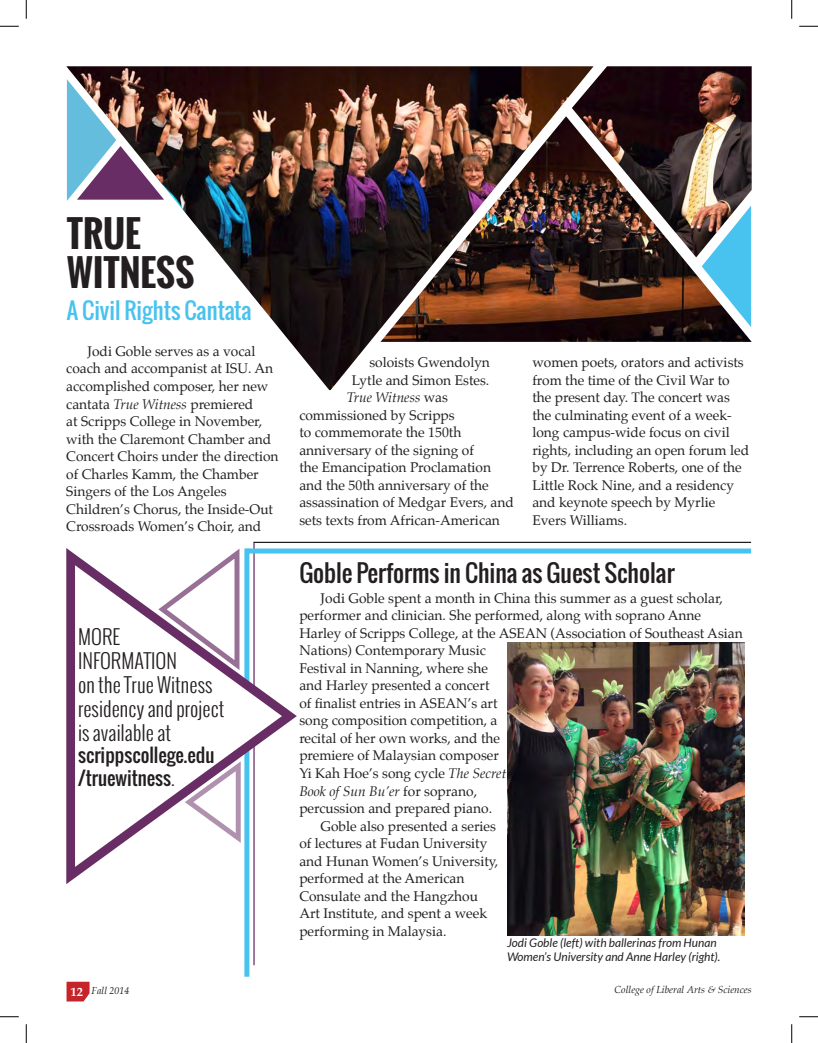
<style>
.page{position:relative;width:818px;height:1043px;background:#fff}
.page>*{position:absolute;margin:0;border:0;box-sizing:border-box;transform-origin:0 0}
.t1{font:700 36.25px/39.2px "Oswald";color:#231f20}
.t2{font:23.75px "Oswald";color:#231f20}
.t3{font:22.5px "Oswald";color:#48c2ee}
.t4{font:300 20px/24px "Oswald";color:#231f20}
.t5{font:18.75px/22.5px "Oswald";color:#231f20}
.t6{font:13.75px/17.5px "Palatino";color:#231f20}
.t7{font:italic 13.75px "Palatino";color:#231f20}
.t8{font:italic 11.88px/14.2px "Lato";color:#231f20}
.t9{font:italic 10px "Palatino";color:#231f20}
.s1{font-style:italic}
.s2{font-style:normal}
.s3{font-weight:300}
.s4{font-weight:700;font-style:normal;font-size:12.5px;color:#fff}
</style>
<div class="page">
<svg style="left:67px;top:981px;width:22px;height:20px"></svg>
<hr style="left:253px;top:543px;width:2px;height:422px;background:#672d64">
<div style="left:244px;top:548px;width:5px;height:428px;background:#48c2ee"></div>
<svg style="left:66px;top:541px;width:235px;height:351px"></svg>
<img style="left:66px;top:66px;width:506px;height:325px">
<img style="left:380px;top:116px;width:371px;height:226px">
<img style="left:572px;top:66px;width:179px;height:191px">
<svg style="left:701px;top:206px;width:50px;height:121px"></svg>
<img style="left:67px;top:79px;width:97px;height:122px">
<div style="left:246px;top:548px;width:505px;height:5px;background:#48c2ee"></div>
<hr style="left:253px;top:542px;width:498px;height:1px;background:#231f20">
<img style="left:507px;top:643px;width:237px;height:292px">
<svg style="left:157px;top:547px;width:84px;height:124px"></svg>
<svg style="left:183px;top:760px;width:59px;height:84px"></svg>
<svg style="left:0;top:25px;width:19px;height:2px"></svg>
<svg style="left:799px;top:25px;width:19px;height:2px"></svg>
<svg style="left:0;top:1016px;width:19px;height:1px"></svg>
<svg style="left:799px;top:1016px;width:19px;height:1px"></svg>
<svg style="left:25px;top:0;width:2px;height:19px"></svg>
<svg style="left:25px;top:1024px;width:2px;height:18px"></svg>
<svg style="left:791px;top:0;width:1px;height:19px"></svg>
<svg style="left:791px;top:1024px;width:1px;height:18px"></svg>
<h1 class="t1" style="left:67px;top:213px;width:129px">TRUE<br>WITNESS</h1>
<h3 class="t3" style="left:67px;top:293px;width:186px">A Civil Rights Cantata</h3>
<p class="t6" style="left:66px;top:342px;width:214px;text-indent:21px">Jodi Goble serves as a vocal coach and accompanist at ISU. An accomplished composer, her new cantata <span class="s1">True Witness</span> premiered<br>at Scripps College in November, with the Claremont Chamber and<br>Concert Choirs under the direction of Charles Kamm, the Chamber<br>Singers of the Los Angeles<br>Children’s Chorus, the Inside-Out<br>Crossroads Women’s Choir, and</p>
<p class="t6" style="left:369px;top:354px;width:122px">soloists Gwendolyn</p>
<p class="t6" style="left:352px;top:371px;width:139px">Lytle and Simon Estes.</p>
<p class="t7" style="left:347px;top:387px;width:103px">True Witness <span class="s2">was</span></p>
<p class="t6" style="left:299px;top:406px;width:157px">commissioned by Scripps</p>
<p class="t6" style="left:299px;top:424px;width:163px">to commemorate the 150th</p>
<p class="t6" style="left:299px;top:441px;width:176px">anniversary of the signing of</p>
<p class="t6" style="left:299px;top:459px;width:193px">the Emancipation Proclamation</p>
<p class="t6" style="left:299px;top:476px;width:191px">and the 50th anniversary of the</p>
<p class="t6" style="left:299px;top:494px;width:216px">assassination of Medgar Evers, and</p>
<p class="t6" style="left:299px;top:511px;width:202px">sets texts from African-American</p>
<p class="t6" style="left:532px;top:354px;width:218px">women poets, orators and activists from the time of the Civil War to the present day. The concert was the culminating event of a week&shy;long campus-wide focus on civil rights, including an open forum led by Dr. Terrence Roberts, one of the<br>Little Rock Nine, and a residency and keynote speech by Myrlie<br>Evers Williams.</p>
<h3 class="t4" style="left:78px;top:624px;width:148px">MORE<br>INFORMATION<br>on the True Witness residency and project is available at</h3>
<h3 class="t5" style="left:78px;top:744px;width:138px">scrippscollege.edu /truewitness<span class="s3">.</span></h3>
<h2 class="t2" style="left:299px;top:555px;width:376px">Goble Performs in China as Guest Scholar</h2>
<p class="t6" style="left:320px;top:589px;width:404px">Jodi Goble spent a month in China this summer as a guest scholar,</p>
<p class="t6" style="left:299px;top:607px;width:403px">performer and clinician. She performed, along with soprano Anne</p>
<p class="t6" style="left:299px;top:624px;width:445px">Harley of Scripps College, at the ASEAN (Association of Southeast Asian</p>
<p class="t6" style="left:299px;top:642px;width:188px">Nations) Contemporary Music</p>
<p class="t6" style="left:299px;top:659px;width:190px">Festival in Nanning, where she</p>
<p class="t6" style="left:299px;top:677px;width:192px">and Harley presented a concert</p>
<p class="t6" style="left:299px;top:694px;width:200px">of finalist entries in ASEAN’s art</p>
<p class="t6" style="left:299px;top:712px;width:200px">song composition competition, a</p>
<p class="t6" style="left:299px;top:729px;width:202px">recital of her own works, and the</p>
<p class="t6" style="left:299px;top:747px;width:201px">premiere of Malaysian composer</p>
<p class="t6" style="left:299px;top:764px;width:208px">Yi Kah Hoe’s song cycle <span class="s1">The Secret</span></p>
<p class="t7" style="left:299px;top:780px;width:179px">Book of Sun Bu’er <span class="s2">for soprano,</span></p>
<p class="t6" style="left:299px;top:799px;width:194px">percussion and prepared piano.</p>
<p class="t6" style="left:320px;top:817px;width:177px">Goble also presented a series</p>
<p class="t6" style="left:299px;top:834px;width:189px">of lectures at Fudan University</p>
<p class="t6" style="left:299px;top:852px;width:200px">and Hunan Women’s University,</p>
<p class="t6" style="left:299px;top:869px;width:167px">performed at the American</p>
<p class="t6" style="left:299px;top:887px;width:180px">Consulate and the Hangzhou</p>
<p class="t6" style="left:299px;top:904px;width:189px">Art Institute, and spent a week</p>
<p class="t6" style="left:299px;top:922px;width:149px">performing in Malaysia.</p>
<p class="t8" style="left:507px;top:935px;width:215px">Jodi Goble (left) with ballerinas from Hunan<br>Women’s University and Anne Harley (right).</p>
<p class="t9" style="left:71px;top:982px;width:61px"><span class="s4">12</span> Fall 2014</p>
<p class="t9" style="left:614px;top:982px;width:138px">College of Liberal Arts &amp; Sciences</p>
</div>
